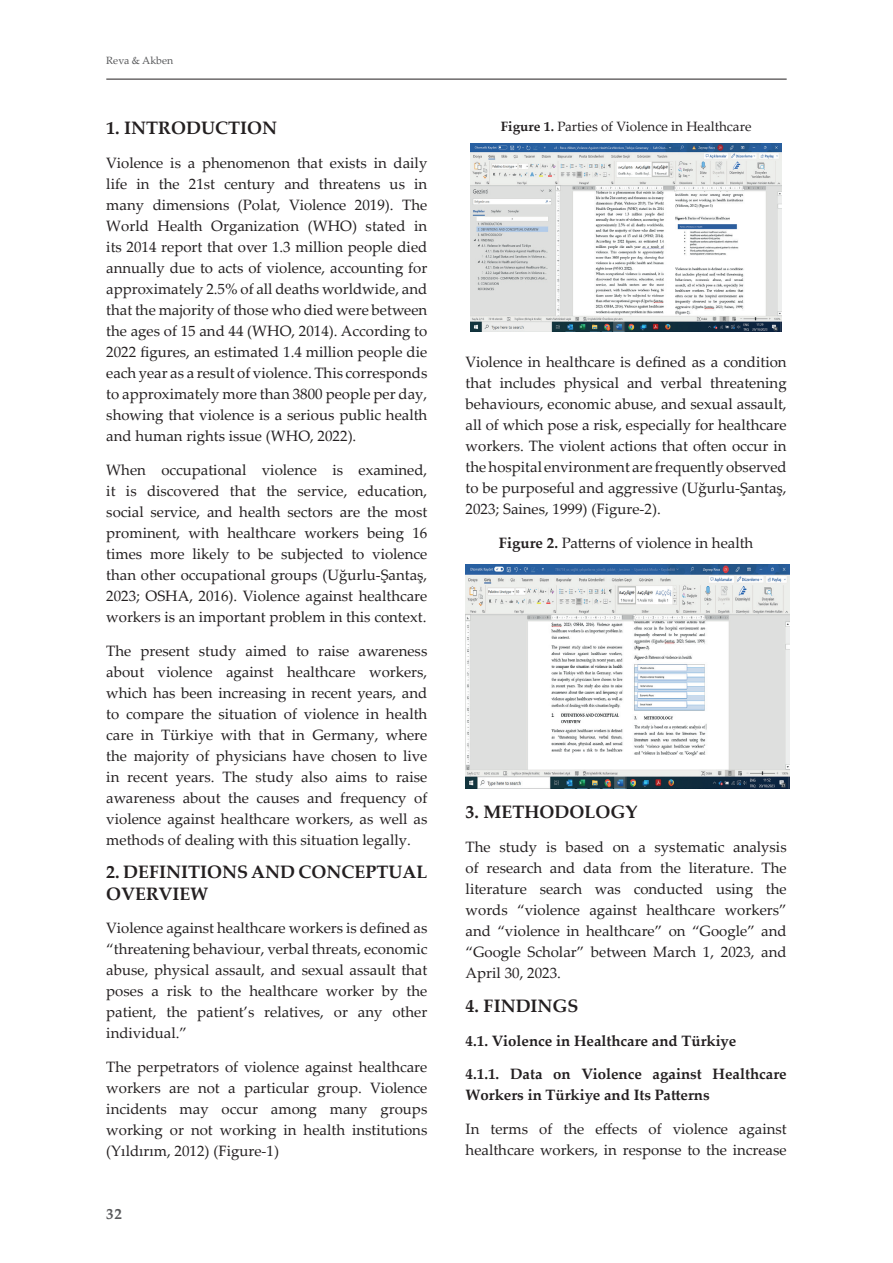
<style>
.page{position:relative;width:893px;height:1263px;background:#fff}
.page>*{position:absolute;margin:0;border:0;box-sizing:border-box;transform-origin:0 0}
.t1{font:700 18px/21px "Palatino Linotype";color:#231f20}
.t2{font:15px/21px "Palatino Linotype";color:#231f20;text-align:justify}
.t3{font:700 15px/21px "Palatino Linotype";color:#231f20}
.t4{font:700 15px "Palatino Linotype";color:#57585a}
.t5{font:13.5px "Palatino Linotype";color:#231f20}
.t6{font:10.5px "Palatino Linotype";color:#57585a}
.s1{font-weight:700}
</style>
<div class="page">
<hr style="left:106px;top:79px;width:681px;height:1px;background:#231f20">
<img style="left:471px;top:144px;width:311px;height:188px">
<img style="left:466px;top:564px;width:324px;height:224px">
<p class="t6" style="left:106px;top:53px;width:68px">Reva &amp; Akben</p>
<p class="t1" style="left:106px;top:117px;width:172px">1. INTRODUCTION</p>
<p class="t2" style="left:106px;top:152px;width:323px">Violence is a phenomenon that exists in daily life in the 21st century and threatens us in many dimensions (Polat, Violence 2019). The World Health Organization (WHO) stated in its 2014 report that over 1.3 million people died annually due to acts of violence, accounting for approximately 2.5% of all deaths worldwide, and that the majority of those who died were between the ages of 15 and 44 (WHO, 2014). According to 2022 figures, an estimated 1.4 million people die each year as a result of violence. This corresponds to approximately more than 3800 people per day, showing that violence is a serious public health and human rights issue (WHO, 2022).</p>
<p class="t2" style="left:106px;top:459px;width:323px">When occupational violence is examined, it is discovered that the service, education, social service, and health sectors are the most prominent, with healthcare workers being 16 times more likely to be subjected to violence than other occupational groups (Uğurlu-Şantaş, 2023; OSHA, 2016). Violence against healthcare workers is an important problem in this context.</p>
<p class="t2" style="left:106px;top:639px;width:323px">The present study aimed to raise awareness about violence against healthcare workers, which has been increasing in recent years, and to compare the situation of violence in health care in Türkiye with that in Germany, where the majority of physicians have chosen to live in recent years. The study also aims to raise awareness about the causes and frequency of violence against healthcare workers, as well as methods of dealing with this situation legally.</p>
<p class="t1" style="left:106px;top:861px;width:323px">2. DEFINITIONS AND CONCEPTUAL<br>OVERVIEW</p>
<p class="t2" style="left:106px;top:917px;width:323px">Violence against healthcare workers is defined as “threatening behaviour, verbal threats, economic abuse, physical assault, and sexual assault that poses a risk to the healthcare worker by the patient, the patient’s relatives, or any other individual.”</p>
<p class="t2" style="left:106px;top:1056px;width:323px">The perpetrators of violence against healthcare workers are not a particular group. Violence incidents may occur among many groups working or not working in health institutions (Yıldırım, 2012) (Figure-1)</p>
<p class="t4" style="left:106px;top:1203px;width:17px">32</p>
<p class="t5" style="left:501px;top:117px;width:252px"><span class="s1">Figure 1.</span> Parties of Violence in Healthcare</p>
<p class="t2" style="left:466px;top:351px;width:323px">Violence in healthcare is defined as a condition that includes physical and verbal threatening behaviours, economic abuse, and sexual assault, all of which pose a risk, especially for healthcare workers. The violent actions that often occur in the hospital environment are frequently observed to be purposeful and aggressive (Uğurlu-Şantaş, 2023; Saines, 1999) (Figure-2).</p>
<p class="t2" style="left:499px;top:532px;width:256px"><span class="s1">Figure 2.</span> Patterns of violence in health</p>
<p class="t1" style="left:466px;top:801px;width:173px">3. METHODOLOGY</p>
<p class="t2" style="left:466px;top:836px;width:323px">The study is based on a systematic analysis of research and data from the literature. The literature search was conducted using the words “violence against healthcare workers” and “violence in healthcare” on “Google” and “Google Scholar” between March 1, 2023, and April 30, 2023.</p>
<p class="t1" style="left:466px;top:994px;width:114px">4. FINDINGS</p>
<p class="t3" style="left:466px;top:1029px;width:272px">4.1. Violence in Healthcare and Türkiye</p>
<p class="t3" style="left:466px;top:1063px;width:323px">4.1.1. Data on Violence against Healthcare<br>Workers in Türkiye and Its Patterns</p>
<p class="t2" style="left:466px;top:1118px;width:323px">In terms of the effects of violence against healthcare workers, in response to the increase</p>
</div>
